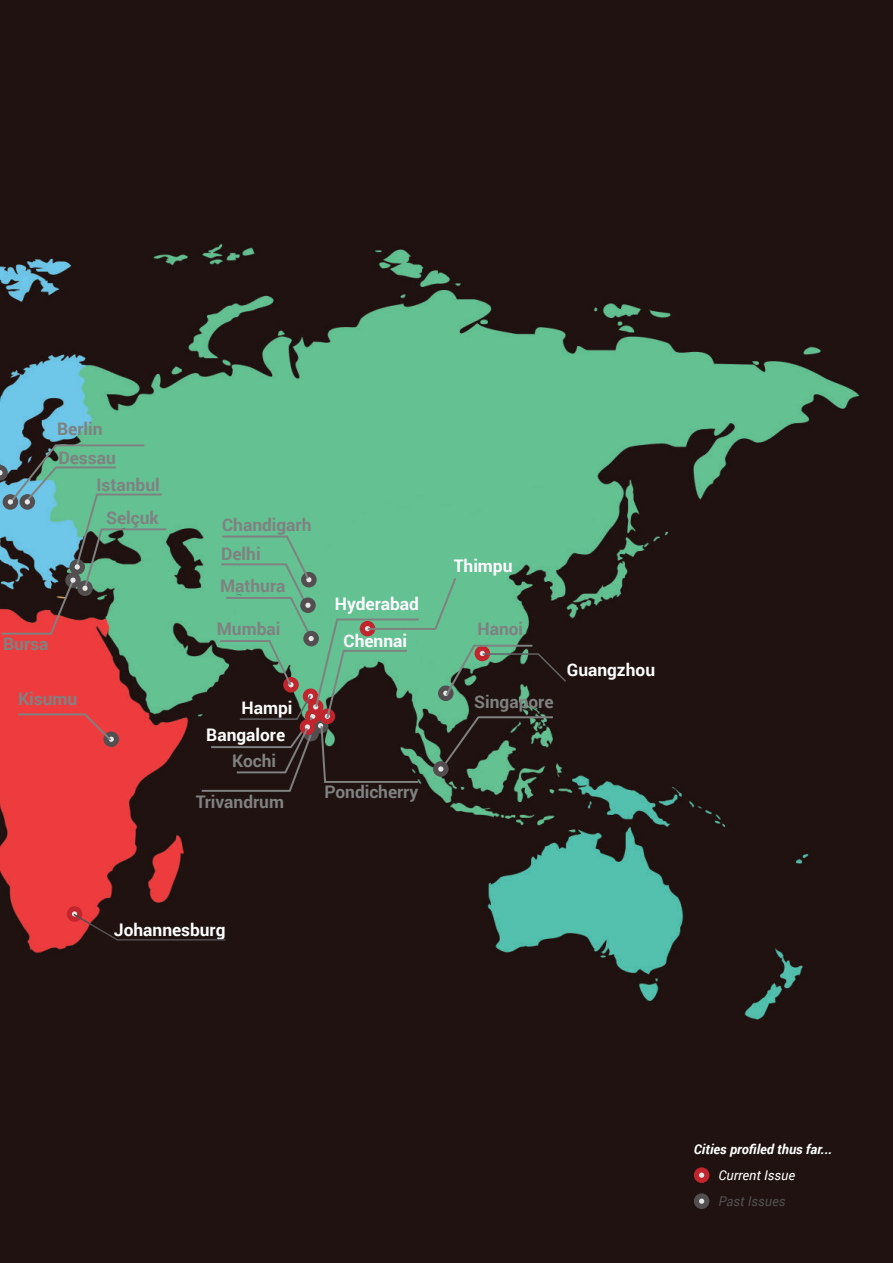
<style>
.page{position:relative;width:893px;height:1263px;background:#fff}
.page>*{position:absolute;margin:0;border:0;box-sizing:border-box;transform-origin:0 0}
.Credits_heading{font:700 17.4px "Roboto";color:#808181}
.Credits_heading-2{font:700 17.4px "Roboto";color:#fff}
.BODY_TEXT{font:italic 700 13.5px "Roboto";color:#fff}
.BODY_TEXT-2{font:italic 13.5px "Roboto";color:#fff}
.BODY_TEXT-3{font:italic 13.5px "Roboto";color:#534f51}
</style>
<div class="page">
<img style="left:0;top:0;width:893px;height:1263px">
<div style="left:67px;top:906px;width:15px;height:16px;background:#c2252d;border-radius:50%"></div>
<div style="left:103px;top:731px;width:16px;height:16px;background:#534f51;border-radius:50%"></div>
<div style="left:694px;top:1193px;width:15px;height:16px;background:#534f51;border-radius:50%"></div>
<svg style="left:699px;top:1198px;width:5px;height:6px"></svg>
<div style="left:694px;top:1167px;width:15px;height:16px;background:#c2252d;border-radius:50%"></div>
<svg style="left:699px;top:1172px;width:5px;height:6px"></svg>
<svg style="left:16px;top:712px;width:98px;height:31px;background:#e24143"></svg>
<svg style="left:72px;top:911px;width:155px;height:30px;background:#361918"></svg>
<svg style="left:200px;top:535px;width:368px;height:258px;background:#497359"></svg>
<svg style="left:0;top:388px;width:168px;height:248px;background:#5f9586"></svg>
<p class="Credits_heading" style="left:57px;top:417px;width:47px">Berlin</p>
<p class="Credits_heading" style="left:58px;top:446px;width:59px">Dessau</p>
<p class="Credits_heading" style="left:97px;top:472px;width:65px">Istanbul</p>
<p class="Credits_heading" style="left:106px;top:506px;width:54px">Selçuk</p>
<p class="Credits_heading" style="left:3px;top:631px;width:47px">Bursa</p>
<p class="Credits_heading" style="left:18px;top:687px;width:61px">Kisumu</p>
<p class="Credits_heading" style="left:222px;top:512px;width:91px">Chandigarh</p>
<p class="Credits_heading" style="left:221px;top:541px;width:41px">Delhi</p>
<p class="Credits_heading" style="left:220px;top:573px;width:67px">Mathura</p>
<p class="Credits_heading" style="left:217px;top:617px;width:65px">Mumbai</p>
<p class="Credits_heading-2" style="left:335px;top:591px;width:86px">Hyderabad</p>
<p class="Credits_heading-2" style="left:344px;top:628px;width:65px">Chennai</p>
<p class="Credits_heading-2" style="left:242px;top:696px;width:52px">Hampi</p>
<p class="Credits_heading-2" style="left:206px;top:722px;width:80px">Bangalore</p>
<p class="Credits_heading" style="left:232px;top:749px;width:46px">Kochi</p>
<p class="Credits_heading" style="left:196px;top:790px;width:90px">Trivandrum</p>
<p class="Credits_heading" style="left:324px;top:780px;width:95px">Pondicherry</p>
<p class="Credits_heading-2" style="left:454px;top:553px;width:60px">Thimpu</p>
<p class="Credits_heading" style="left:477px;top:617px;width:47px">Hanoi</p>
<p class="Credits_heading" style="left:474px;top:690px;width:81px">Singapore</p>
<p class="Credits_heading-2" style="left:567px;top:657px;width:90px">Guangzhou</p>
<p class="Credits_heading-2" style="left:114px;top:917px;width:113px">Johannesburg</p>
<p class="BODY_TEXT" style="left:694px;top:1140px;width:140px">Cities profiled thus far...</p>
<p class="BODY_TEXT-2" style="left:718px;top:1166px;width:78px">Current Issue</p>
<p class="BODY_TEXT-3" style="left:718px;top:1192px;width:69px">Past Issues</p>
</div>
